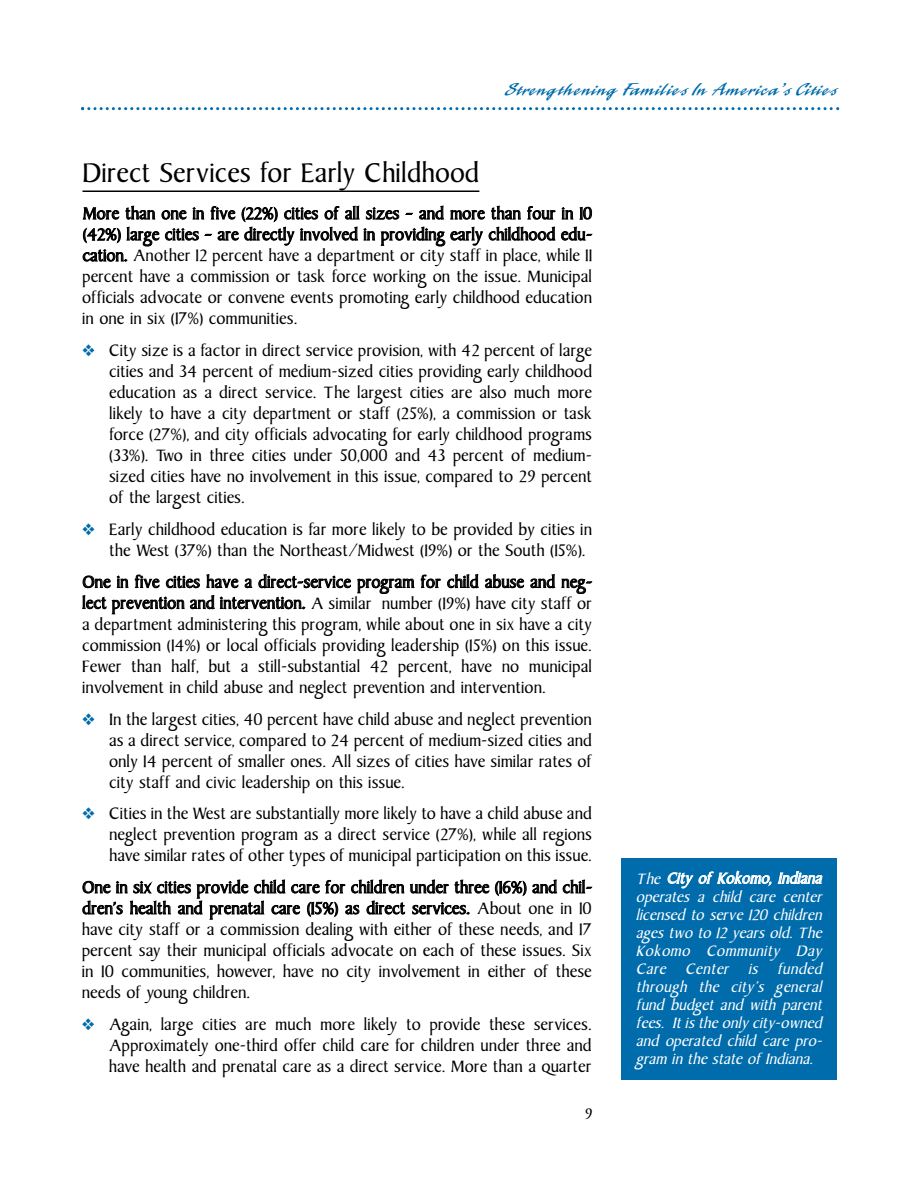
<style>
.page{position:relative;width:918px;height:1188px;background:#fff}
.page>*{position:absolute;margin:0;border:0;box-sizing:border-box;transform-origin:0 0}
.t1{font:27px "Baker Signet";color:#000}
.t2{font:18px "Laser ICG";letter-spacing:-.03em;color:#006cac}
.t3{font:16.5px/21px "Baker Signet";color:#000;text-align:justify}
.t4{font:italic 15px/18px "Baker Signet";color:#fff}
.t5{font:15px "Baker Signet";color:#000}
.s1{color:#006cac}
</style>
<div class="page">
<svg style="left:81px;top:107px;width:758px;height:3px"></svg>
<hr style="left:82px;top:190px;width:397px;height:2px;background:#000">
<div style="left:621px;top:859px;width:216px;height:221px;background:#006cac"></div>
<p class="t2" style="left:504px;top:83px;width:334px">Strengthening Families In America’s Cities</p>
<h1 class="t1" style="left:82px;top:163px;width:398px">Direct Services for Early Childhood</h1>
<p class="t3" style="left:82px;top:205px;width:512px">More than one in five (22%) cities of all sizes – and more than four in 10 (42%) large cities – are directly involved in providing early childhood edu&shy;cation. Another 12 percent have a department or city staff in place, while 11 percent have a commission or task force working on the issue. Municipal officials advocate or convene events promoting early childhood education in one in six (17%) communities.</p>
<p class="t3" style="left:109px;top:342px;width:485px;text-indent:-27px"><span class="s1">❖</span> City size is a factor in direct service provision, with 42 percent of large cities and 34 percent of medium-sized cities providing early childhood education as a direct service. The largest cities are also much more likely to have a city department or staff (25%), a commission or task force (27%), and city officials advocating for early childhood programs (33%). Two in three cities under 50,000 and 43 percent of medium&shy;sized cities have no involvement in this issue, compared to 29 percent of the largest cities.</p>
<p class="t3" style="left:109px;top:521px;width:484px;text-indent:-27px"><span class="s1">❖</span> Early childhood education is far more likely to be provided by cities in the West (37%) than the Northeast/Midwest (19%) or the South (15%).</p>
<p class="t3" style="left:82px;top:574px;width:512px">One in five cities have a direct-service program for child abuse and neg&shy;lect prevention and intervention. A similar number (19%) have city staff or a department administering this program, while about one in six have a city commission (14%) or local officials providing leadership (15%) on this issue.<br>Fewer than half, but a still-substantial 42 percent, have no municipal involvement in child abuse and neglect prevention and intervention.</p>
<p class="t3" style="left:109px;top:711px;width:485px;text-indent:-27px"><span class="s1">❖</span> In the largest cities, 40 percent have child abuse and neglect prevention as a direct service, compared to 24 percent of medium-sized cities and only 14 percent of smaller ones. All sizes of cities have similar rates of city staff and civic leadership on this issue.</p>
<p class="t3" style="left:109px;top:805px;width:485px;text-indent:-27px"><span class="s1">❖</span> Cities in the West are substantially more likely to have a child abuse and neglect prevention program as a direct service (27%), while all regions have similar rates of other types of municipal participation on this issue.</p>
<p class="t3" style="left:82px;top:879px;width:512px">One in six cities provide child care for children under three (16%) and chil&shy;dren’s health and prenatal care (15%) as direct services. About one in 10 have city staff or a commission dealing with either of these needs, and 17 percent say their municipal officials advocate on each of these issues. Six in 10 communities, however, have no city involvement in either of these needs of young children.</p>
<p class="t3" style="left:109px;top:1016px;width:485px;text-indent:-27px"><span class="s1">❖</span> Again, large cities are much more likely to provide these services.<br>Approximately one-third offer child care for children under three and have health and prenatal care as a direct service. More than a quarter</p>
<p class="t5" style="left:585px;top:1108px;width:9px">9</p>
<p class="t4" style="left:636px;top:871px;width:191px">The City of Kokomo, Indiana operates a child care center licensed to serve 120 children ages two to 12 years old. The<br>Kokomo Community Day<br>Care Center is funded through the city ’s general fund budget and with parent fees. Itis the only city -owned and operated child care pro&shy;gram in the state of Indiana.</p>
</div>
